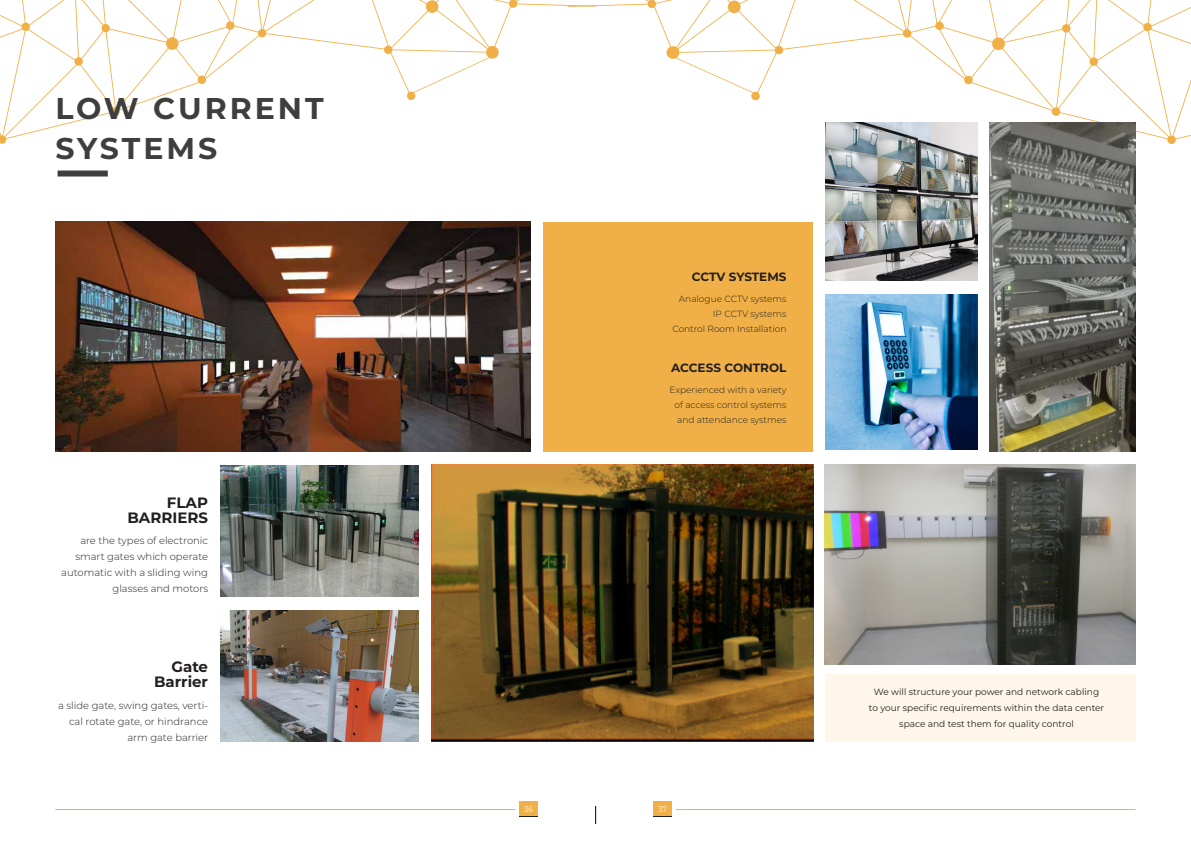
<style>
.page{position:relative;width:1191px;height:851px;background:#fff}
.page>*{position:absolute;margin:0;border:0;box-sizing:border-box;transform-origin:0 0}
.t1{font:700 30px "Montserrat";letter-spacing:.1em;color:#3e3e3f}
.t2{font:700 15px "Montserrat";color:#231f20}
.t3{font:700 12px "Montserrat";color:#231f20}
.t4{font:300 10px/16px "Montserrat";color:#231f20;text-align:right}
.t5{font:300 9px/15px "Montserrat";color:#231f20;text-align:justify}
.t6{font:9px/16px "Montserrat";color:#231f20;text-align:center}
.t7{font:8px "Montserrat";color:#fff;scale:.91 1}
</style>
<div class="page">
<div style="left:653px;top:801px;width:18px;height:15px;background:#f0b047"></div>
<hr style="left:675px;top:808px;width:460px;height:1px;background:#f0b047">
<hr style="left:55px;top:808px;width:460px;height:1px;background:#f0b047">
<div style="left:519px;top:801px;width:18px;height:15px;background:#f0b047"></div>
<svg style="left:596px;top:0;width:595px;height:144px"></svg>
<svg style="left:0;top:0;width:596px;height:144px"></svg>
<div style="left:543px;top:221px;width:269px;height:230px;background:#f0b047"></div>
<div style="left:825px;top:673px;width:310px;height:68px;background:#fdf6e9"></div>
<img style="left:55px;top:222px;width:475px;height:229px">
<img style="left:825px;top:294px;width:153px;height:155px">
<img style="left:825px;top:123px;width:153px;height:157px">
<img style="left:990px;top:123px;width:145px;height:328px">
<img style="left:220px;top:465px;width:198px;height:131px">
<img style="left:825px;top:464px;width:310px;height:200px">
<img style="left:220px;top:610px;width:198px;height:131px">
<svg style="left:432px;top:464px;width:381px;height:277px;background:#5a421a"></svg>
<div style="left:58px;top:170px;width:50px;height:6px;background:#3e3e3f"></div>
<svg style="left:595px;top:806px;width:1px;height:17px"></svg>
<p class="t1" style="left:55px;top:87px;width:270px">LOW CURRENT</p>
<p class="t1" style="left:55px;top:127px;width:163px">SYSTEMS</p>
<p class="t2" style="left:167px;top:491px;width:43px">FLAP</p>
<p class="t2" style="left:127px;top:506px;width:82px">BARRIERS</p>
<p class="t4" style="left:61px;top:532px;width:148px">are the types of electronic smart gates which operate automatic with a sliding wing glasses and motors</p>
<p class="t2" style="left:171px;top:656px;width:38px">Gate</p>
<p class="t2" style="left:154px;top:671px;width:55px">Barrier</p>
<p class="t4" style="left:58px;top:696px;width:152px">a slide gate, swing gates, verti&shy;cal rotate gate, or hindrance arm gate barrier</p>
<p class="t3" style="left:692px;top:267px;width:96px">CCTV SYSTEMS</p>
<p class="t5" style="left:679px;top:291px;width:109px">Analogue CCTV systems</p>
<p class="t5" style="left:713px;top:306px;width:75px">IP CCTV systems</p>
<p class="t5" style="left:672px;top:321px;width:115px">Control Room Installation</p>
<p class="t3" style="left:671px;top:359px;width:117px">ACCESS CONTROL</p>
<p class="t5" style="left:674px;top:382px;width:113px;text-indent:-5px">Experienced with a variety of access control systems and attendance systmes</p>
<p class="t7" style="left:524px;top:803px;width:11px">36</p>
<p class="t7" style="left:658px;top:803px;width:11px">37</p>
<p class="t6" style="left:869px;top:683px;width:237px">We will structure your power and network cabling to your specific requirements within the data center space and test them for quality control</p>
</div>
